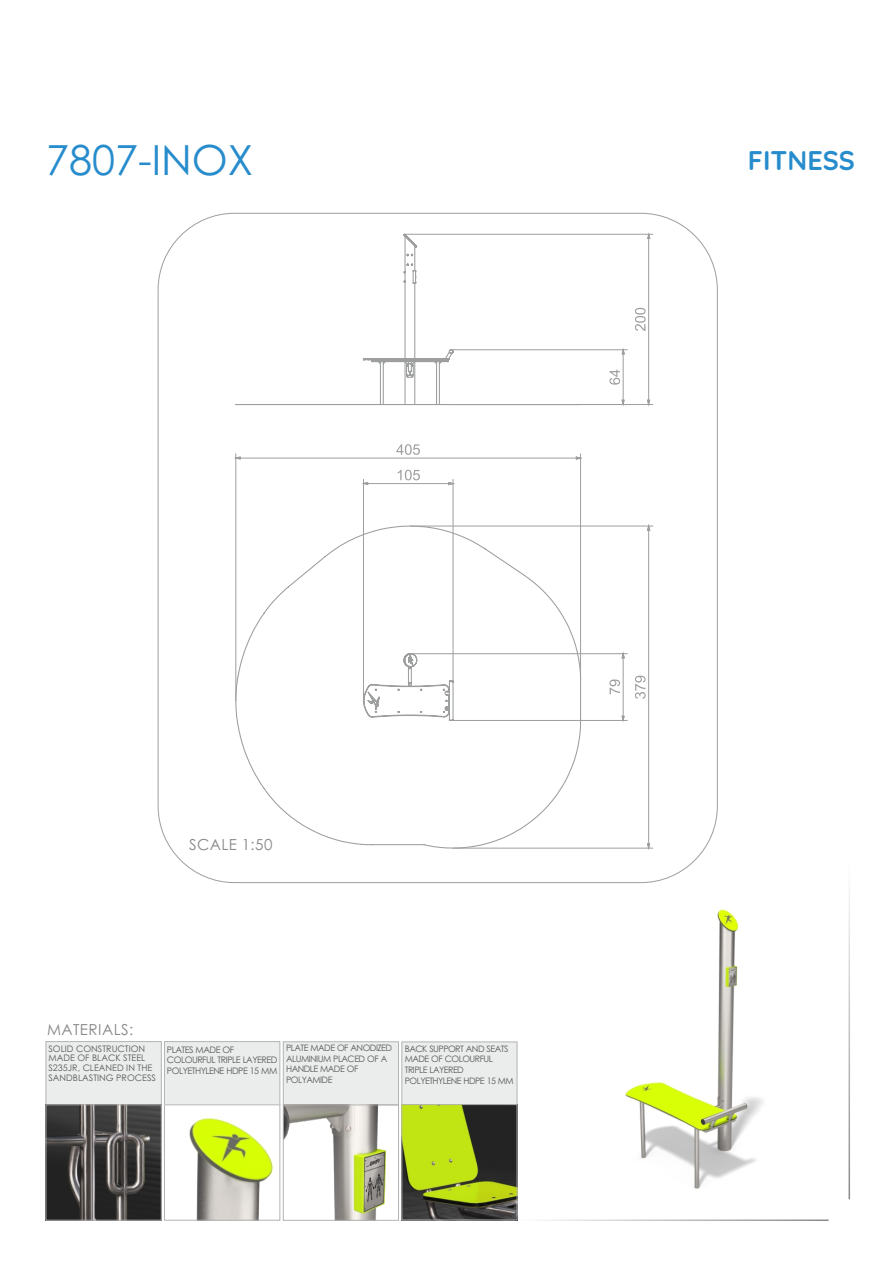
<style>
.page{position:relative;width:893px;height:1263px;background:#fff}
.page>*{position:absolute;margin:0;border:0;box-sizing:border-box;transform-origin:0 0}
.t1{font:41.4px "Century Gothic";color:#278ccc}
.t2{font:700 27px "Quicksand";color:#278ccc}
.t3{font:15.15px "Century Gothic";letter-spacing:.03em;color:#898989}
.t4{font:9px/9.8px "Century Gothic";color:#5b5b5b}
.t5{font:9px/10.6px "Century Gothic";letter-spacing:-.06em;color:#5b5b5b}
.t6{font:8.85px/10.6px "Century Gothic";letter-spacing:-.06em;color:#5b5b5b}
</style>
<div class="page">
<hr style="left:517px;top:1219px;width:312px;height:2px;background:#898989">
<hr style="left:848px;top:862px;width:2px;height:337px;background:#898989">
<div style="left:164px;top:1041px;width:116px;height:64px;background:#ebecec;border:1px solid #b2b3b3"></div>
<div style="left:45px;top:1041px;width:117px;height:64px;background:#ebecec;border:1px solid #b2b3b3"></div>
<div style="left:283px;top:1041px;width:116px;height:64px;background:#ebecec;border:1px solid #b2b3b3"></div>
<hr style="left:235px;top:454px;width:1px;height:247px;background:#9d9e9e">
<hr style="left:580px;top:454px;width:1px;height:227px;background:#9d9e9e">
<hr style="left:363px;top:479px;width:1px;height:222px;background:#9d9e9e">
<hr style="left:453px;top:479px;width:1px;height:202px;background:#9d9e9e">
<hr style="left:453px;top:720px;width:174px;height:1px;background:#9d9e9e">
<hr style="left:411px;top:653px;width:216px;height:1px;background:#9d9e9e">
<hr style="left:453px;top:404px;width:200px;height:1px;background:#9d9e9e">
<hr style="left:405px;top:234px;width:248px;height:1px;background:#9d9e9e">
<hr style="left:451px;top:349px;width:176px;height:1px;background:#9d9e9e">
<hr style="left:453px;top:848px;width:200px;height:1px;background:#9d9e9e">
<hr style="left:410px;top:526px;width:243px;height:1px;background:#9d9e9e">
<svg style="left:235px;top:444px;width:347px;height:16px"></svg>
<svg style="left:362px;top:470px;width:92px;height:16px"></svg>
<svg style="left:609px;top:233px;width:42px;height:616px"></svg>
<svg style="left:235px;top:233px;width:347px;height:173px"></svg>
<svg style="left:235px;top:525px;width:347px;height:324px"></svg>
<div style="left:401px;top:1041px;width:116px;height:64px;background:#ebecec;border:1px solid #b2b3b3"></div>
<img style="left:403px;top:1106px;width:112px;height:112px">
<div style="left:401px;top:1104px;width:116px;height:116px;border:1px solid #b2b3b3"></div>
<img style="left:47px;top:1106px;width:113px;height:112px">
<div style="left:45px;top:1104px;width:117px;height:116px;border:1px solid #b2b3b3"></div>
<img style="left:189px;top:1118px;width:85px;height:100px">
<div style="left:164px;top:1104px;width:116px;height:116px;border:1px solid #b2b3b3"></div>
<img style="left:285px;top:1106px;width:102px;height:113px">
<div style="left:283px;top:1104px;width:116px;height:117px;border:1px solid #b2b3b3"></div>
<img style="left:625px;top:909px;width:138px;height:280px">
<h1 class="t1" style="left:46px;top:144px;width:208px">7807-INOX</h1>
<h2 class="t2" style="left:748px;top:143px;width:109px">FITNESS</h2>
<h3 class="t3" style="left:189px;top:839px;width:85px">SCALE 1:50</h3>
<h3 class="t3" style="left:47px;top:1024px;width:88px">MATERIALS:</h3>
<p class="t4" style="left:48px;top:1044px;width:109px">SOLID CONSTRUCTION<br>MADE OF BLACK STEEL<br>S235JR, CLEANED IN THE<br>SANDBLASTING PROCESS</p>
<p class="t6" style="left:286px;top:1043px;width:108px">PLATE MADE OF ANODIZED<br>ALUMINIUM PLACED OF A<br>HANDLE MADE OF<br>POLYAMIDE</p>
<p class="t5" style="left:167px;top:1045px;width:112px">PLATES MADE OF<br>COLOURFUL TRIPLE LAYERED<br>POLYETHYLENE HDPE 15 MM</p>
<p class="t6" style="left:405px;top:1044px;width:111px">BACK SUPPORT AND SEATS<br>MADE OF COLOURFUL<br>TRIPLE LAYERED<br>POLYETHYLENE HDPE 15 MM</p>
</div>
